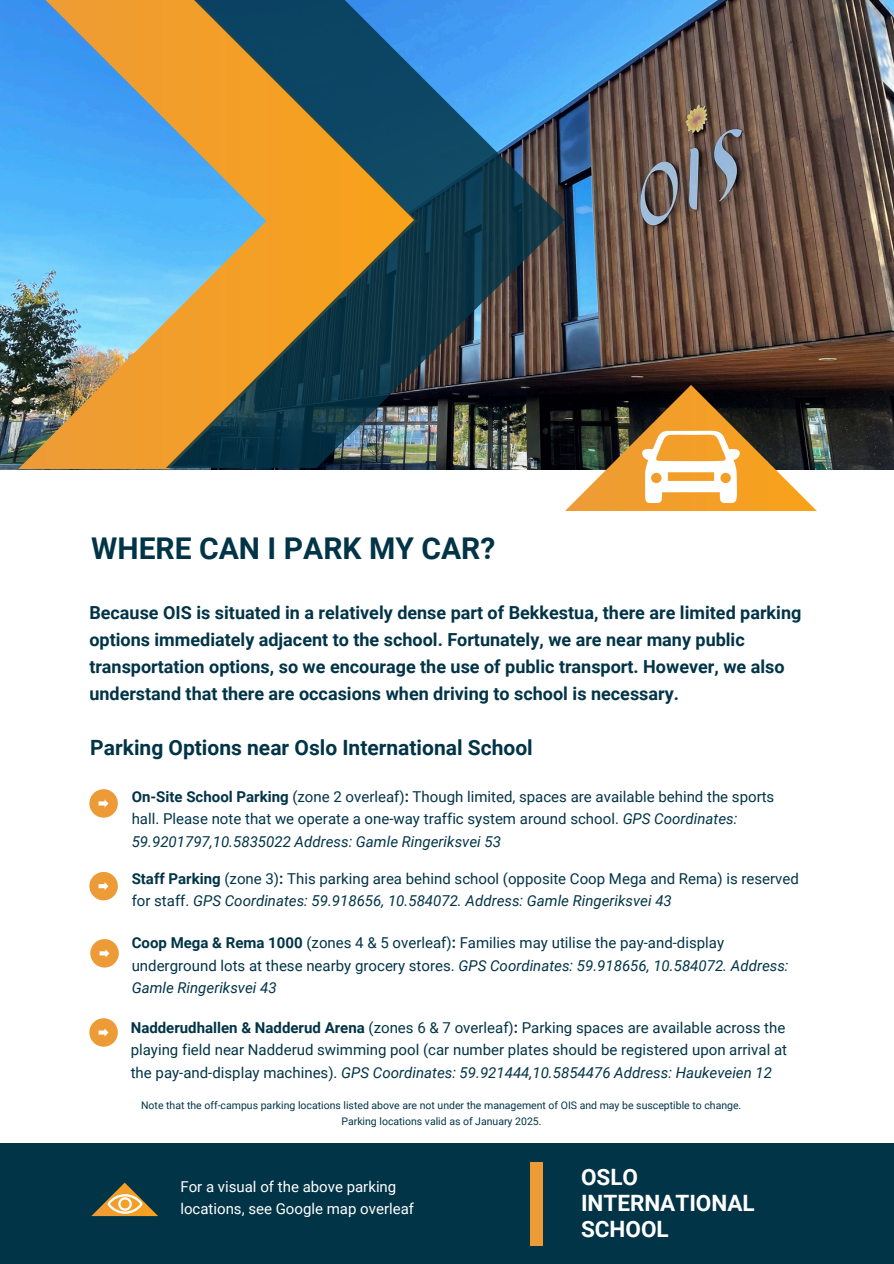
<style>
.page{position:relative;width:894px;height:1264px;background:#fff}
.page>*{position:absolute;margin:0;border:0;box-sizing:border-box;transform-origin:0 0}
.t1{font:700 30px "Roboto";color:#023447}
.t2{font:700 22.5px/25.8px "Roboto";color:#fff}
.t3{font:700 21px "Roboto";color:#023447}
.t4{font:700 18px/27px "Roboto";color:#023447}
.t5{font:15px/22.5px "Roboto";color:#023447}
.t6{font:15px/22.5px "Roboto";color:#fff}
.t7{font:10.5px "Roboto";color:#023447}
.s1{font-weight:700}
.s2{font-style:italic}
</style>
<div class="page">
<img style="left:0;top:0;width:893px;height:469px">
<img style="left:18px;top:0;width:399px;height:469px">
<svg style="left:165px;top:0;width:399px;height:468px;background:#626b5e"></svg>
<div style="left:0;top:1143px;width:893px;height:120px;background:#023447"></div>
<div style="left:530px;top:1162px;width:12px;height:83px;background:#ed9b37"></div>
<svg style="left:564px;top:385px;width:252px;height:126px"></svg>
<div style="left:90px;top:939px;width:29px;height:28px;background:#ed9b37;border-radius:50%"></div>
<svg style="left:99px;top:949px;width:10px;height:8px"></svg>
<div style="left:89px;top:1018px;width:29px;height:28px;background:#ed9b37;border-radius:50%"></div>
<svg style="left:98px;top:1028px;width:10px;height:8px"></svg>
<div style="left:89px;top:789px;width:29px;height:28px;background:#ed9b37;border-radius:50%"></div>
<svg style="left:98px;top:799px;width:10px;height:8px"></svg>
<svg style="left:92px;top:1182px;width:65px;height:33px"></svg>
<div style="left:89px;top:871px;width:29px;height:29px;background:#ed9b37;border-radius:50%"></div>
<svg style="left:98px;top:882px;width:10px;height:8px"></svg>
<p class="t1" style="left:91px;top:531px;width:405px">WHERE CAN I PARK MY CAR?</p>
<p class="t4" style="left:89px;top:599px;width:713px">Because OIS is situated in a relatively dense part of Bekkestua, there are limited parking options immediately adjacent to the school. Fortunately, we are near many public transportation options, so we encourage the use of public transport. However, we also understand that there are occasions when driving to school is necessary.</p>
<p class="t3" style="left:90px;top:735px;width:444px">Parking Options near Oslo International School</p>
<p class="t5" style="left:132px;top:785px;width:644px"><span class="s1">On-Site School Parking</span> (zone 2 overleaf)<span class="s1">:</span> Though limited, spaces are available behind the sports hall. Please note that we operate a one-way traffic system around school. <span class="s2">GPS Coordinates:<br>59.9201797,10.5835022 Address: Gamle Ringeriksvei 53</span></p>
<p class="t5" style="left:132px;top:867px;width:668px"><span class="s1">Staff Parking</span> (zone 3)<span class="s1">:</span> This parking area behind school (opposite Coop Mega and Rema) is reserved for staff. <span class="s2">GPS Coordinates: 59.918656, 10.584072. Address: Gamle Ringeriksvei 43</span></p>
<p class="t5" style="left:132px;top:932px;width:658px"><span class="s1">Coop Mega &amp; Rema 1000</span> (zones 4 &amp; 5 overleaf)<span class="s1">:</span> Families may utilise the pay-and-display underground lots at these nearby grocery stores. <span class="s2">GPS Coordinates: 59.918656, 10.584072. Address:<br>Gamle Ringeriksvei 43</span></p>
<p class="t5" style="left:131px;top:1016px;width:657px"><span class="s1">Nadderudhallen &amp; Nadderud Arena</span> (zones 6 &amp; 7 overleaf)<span class="s1">:</span> Parking spaces are available across the playing field near Nadderud swimming pool (car number plates should be registered upon arrival at the pay-and-display machines). <span class="s2">GPS Coordinates: 59.921444,10.5854476 Address: Haukeveien 12</span></p>
<p class="t7" style="left:141px;top:1099px;width:601px">Note that the off-campus parking locations listed above are not under the management of OIS and may be susceptible to change.</p>
<h3 class="t7" style="left:341px;top:1114px;width:201px">Parking locations valid as of January 2025.</h3>
<p class="t6" style="left:180px;top:1175px;width:235px">For a visual of the above parking locations, see Google map overleaf</p>
<h1 class="t2" style="left:581px;top:1164px;width:175px">OSLO<br>INTERNATIONAL<br>SCHOOL</h1>
</div>
